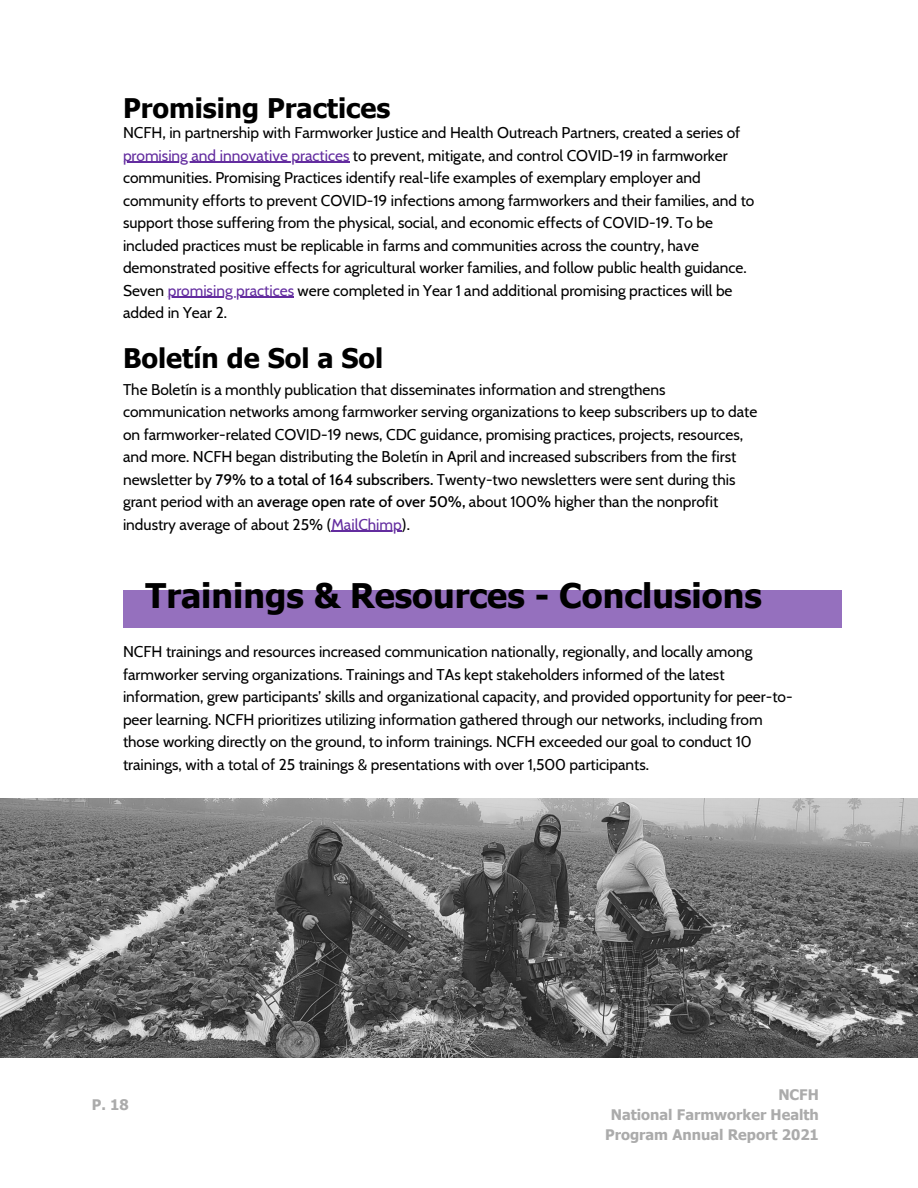
<style>
.page{position:relative;width:918px;height:1188px;background:#fff}
.page>*{position:absolute;margin:0;border:0;box-sizing:border-box;transform-origin:0 0}
.t1{font:700 33.9px "Tahoma";color:#000}
.t2{font:700 27px "Tahoma";color:#000}
.t3{font:15.45px/22.5px "Cabin";color:#000}
.t4{font:700 14.55px/20.2px "Tahoma";color:#ababab;text-align:right}
.s1{color:#632c9f}
.s2{font-weight:500}
</style>
<div class="page">
<div style="left:123px;top:590px;width:719px;height:37px;background:#9570be"></div>
<img style="left:0;top:798px;width:917px;height:259px">
<hr style="left:123px;top:162px;width:226px;height:1px;background:#632c9f">
<hr style="left:168px;top:297px;width:126px;height:1px;background:#632c9f">
<hr style="left:331px;top:531px;width:71px;height:1px;background:#632c9f">
<h2 class="t2" style="left:123px;top:91px;width:269px">Promising Practices</h2>
<p class="t3" style="left:123px;top:121px;width:633px">NCFH, in partnership with Farmworker Justice and Health Outreach Partners, created a series of <span class="s1">promising and innovative practices</span> to prevent, mitigate, and control COVID-19 in farmworker communities. Promising Practices identify real-life examples of exemplary employer and community efforts to prevent COVID-19 infections among farmworkers and their families, and to support those suffering from the physical, social, and economic effects of COVID-19. To be included practices must be replicable in farms and communities across the country, have demonstrated positive effects for agricultural worker families, and follow public health guidance.<br>Seven <span class="s1">promising practices</span> were completed in Year 1 and additional promising practices will be added in Year 2.</p>
<h2 class="t2" style="left:123px;top:341px;width:262px">Boletín de Sol a Sol</h2>
<p class="t3" style="left:123px;top:378px;width:636px">The Boletín is a monthly publication that disseminates information and strengthens communication networks among farmworker serving organizations to keep subscribers up to date on farmworker-related COVID-19 news, CDC guidance, promising practices, projects, resources, and more. NCFH began distributing the Boletín in April and increased subscribers from the first newsletter by <span class="s2">79% to a total of 164 subscribers.</span> Twenty-two newsletters were sent during this grant period with an <span class="s2">average open rate of over 50%,</span> about 100% higher than the nonprofit industry average of about 25% (<span class="s1">MailChimp</span>).</p>
<h1 class="t1" style="left:146px;top:574px;width:618px">Trainings &amp; Resources - Conclusions</h1>
<p class="t3" style="left:123px;top:640px;width:671px">NCFH trainings and resources increased communication nationally, regionally, and locally among farmworker serving organizations. Trainings and TAs kept stakeholders informed of the latest information, grew participants’ skills and organizational capacity, and provided opportunity for peer-to&shy;peer learning. NCFH prioritizes utilizing information gathered through our networks, including from those working directly on the ground, to inform trainings. NCFH exceeded our goal to conduct 10 trainings, with a total of 25 trainings &amp; presentations with over 1,500 participants.</p>
<p class="t4" style="left:92px;top:1094px;width:38px">P. 18</p>
<p class="t4" style="left:605px;top:1084px;width:215px">NCFH<br>National Farmworker Health<br>Program Annual Report 2021</p>
</div>
